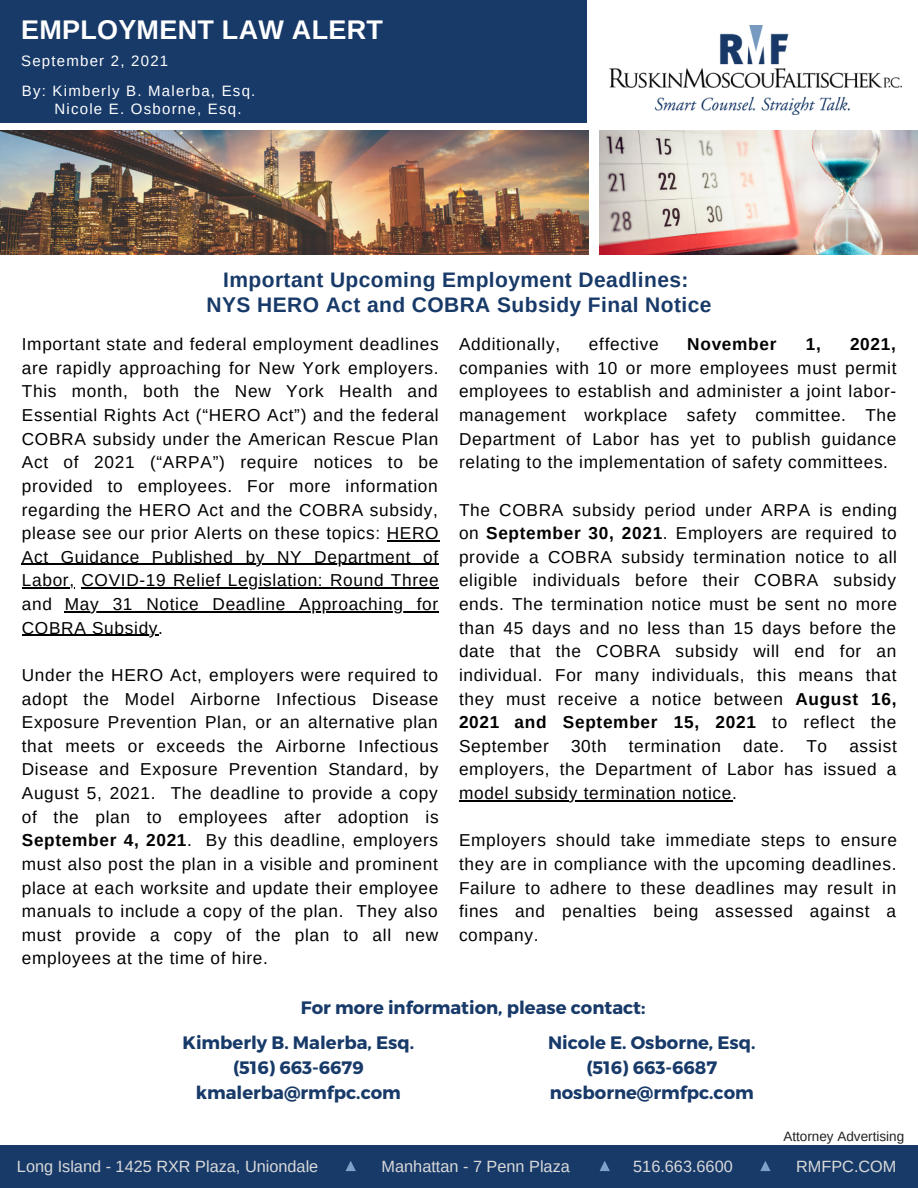
<style>
.page{position:relative;width:918px;height:1188px;background:#fff}
.page>*{position:absolute;margin:0;border:0;box-sizing:border-box;transform-origin:0 0}
.t1{font:700 27px "Arimo";letter-spacing:.01em;color:#fff}
.t2{font:700 21px "Arimo";letter-spacing:.02em;color:#183a69}
.t3{font:700 18px "Montserrat";color:#183a69}
.t4{font:17.25px/23.7px "Arimo";letter-spacing:.04em;color:#000;text-align:justify}
.t5{font:700 17.25px "Arimo";letter-spacing:.04em;color:#000}
.t6{font:16.35px "Arimo";color:#d9d9d9}
.t7{font:15px "Arimo";letter-spacing:.08em;color:#fff}
.t8{font:13.5px "Arimo";color:#222}
.s1{font-weight:700}
</style>
<div class="page">
<div style="left:0;top:1145px;width:918px;height:43px;background:#183a69"></div>
<div style="left:0;top:0;width:587px;height:123px;background:#183a69"></div>
<img style="left:609px;top:25px;width:293px;height:89px">
<img style="left:0;top:131px;width:589px;height:123px">
<img style="left:600px;top:131px;width:318px;height:123px">
<hr style="left:387px;top:540px;width:52px;height:1px;background:#000">
<hr style="left:22px;top:564px;width:417px;height:1px;background:#000">
<hr style="left:22px;top:588px;width:47px;height:1px;background:#000">
<hr style="left:81px;top:588px;width:358px;height:1px;background:#000">
<hr style="left:65px;top:611px;width:374px;height:1px;background:#000">
<hr style="left:22px;top:635px;width:136px;height:1px;background:#000">
<hr style="left:459px;top:800px;width:273px;height:1px;background:#000">
<svg style="left:760px;top:1161px;width:10px;height:10px"></svg>
<svg style="left:346px;top:1161px;width:10px;height:10px"></svg>
<svg style="left:600px;top:1161px;width:10px;height:10px"></svg>
<p class="t1" style="left:21px;top:14px;width:363px">EMPLOYMENT LAW ALERT</p>
<p class="t7" style="left:21px;top:53px;width:149px">September 2, 2021</p>
<p class="t7" style="left:22px;top:83px;width:235px">By: Kimberly B. Malerba, Esq.</p>
<p class="t7" style="left:55px;top:101px;width:189px">Nicole E. Osborne, Esq.</p>
<p class="t2" style="left:223px;top:268px;width:467px">Important Upcoming Employment Deadlines:</p>
<p class="t2" style="left:206px;top:293px;width:507px">NYS HERO Act and COBRA Subsidy Final Notice</p>
<p class="t4" style="left:22px;top:332px;width:418px">Important state and federal employment deadlines are rapidly approaching for New York employers.<br>This month, both the New York Health and Essential Rights Act (“HERO Act”) and the federal COBRA subsidy under the American Rescue Plan Act of 2021 (“ARPA”) require notices to be provided to employees. For more information regarding the HERO Act and the COBRA subsidy, please see our prior Alerts on these topics: HERO Act Guidance Published by NY Department of Labor, COVID-19 Relief Legislation: Round Three and May 31 Notice Deadline Approaching for COBRA Subsidy.</p>
<p class="t4" style="left:22px;top:663px;width:418px">Under the HERO Act, employers were required to adopt the Model Airborne Infectious Disease Exposure Prevention Plan, or an alternative plan that meets or exceeds the Airborne Infectious Disease and Exposure Prevention Standard, by August 5, 2021. The deadline to provide a copy of the plan to employees after adoption is <span class="s1">September 4, 2021</span>. By this deadline, employers must also post the plan in a visible and prominent place at each worksite and update their employee manuals to include a copy of the plan. They also must provide a copy of the plan to all new employees at the time of hire.</p>
<p class="t4" style="left:459px;top:332px;width:103px">Additionally,</p>
<p class="t4" style="left:589px;top:332px;width:71px">effective</p>
<p class="t5" style="left:687px;top:335px;width:91px">November</p>
<p class="t5" style="left:806px;top:335px;width:17px">1,</p>
<p class="t4" style="left:459px;top:332px;width:439px;text-indent:391px"><span class="s1">2021, </span>companies with 10 or more employees must permit employees to establish and administer a joint labor&shy;management workplace safety committee. The Department of Labor has yet to publish guidance relating to the implementation of safety committees.</p>
<p class="t4" style="left:459px;top:498px;width:440px">The COBRA subsidy period under ARPA is ending on <span class="s1">September 30, 2021</span>. Employers are required to provide a COBRA subsidy termination notice to all eligible individuals before their COBRA subsidy ends. The termination notice must be sent no more than 45 days and no less than 15 days before the date that the COBRA subsidy will end for an individual. For many individuals, this means that they must receive a notice between <span class="s1">August 16, 2021 and September 15, 2021</span> to reflect the September</p>
<p class="t4" style="left:459px;top:734px;width:439px;text-indent:390px">assist employers, the Department of Labor has issued a model subsidy termination notice.</p>
<p class="t4" style="left:459px;top:828px;width:439px">Employers should take immediate steps to ensure they are in compliance with the upcoming deadlines.<br>Failure to adhere to these deadlines may result in fines and penalties being assessed against a company.</p>
<p class="t4" style="left:571px;top:734px;width:37px">30th</p>
<p class="t4" style="left:629px;top:734px;width:94px">termination</p>
<p class="t4" style="left:743px;top:734px;width:43px">date.</p>
<p class="t4" style="left:806px;top:734px;width:22px">To</p>
<p class="t3" style="left:301px;top:996px;width:346px">For more information, please contact:</p>
<p class="t3" style="left:183px;top:1031px;width:233px">Kimberly B. Malerba, Esq.</p>
<p class="t3" style="left:233px;top:1056px;width:132px">(516) 663-6679</p>
<p class="t3" style="left:196px;top:1081px;width:207px">kmalerba@rmfpc.com</p>
<p class="t3" style="left:548px;top:1031px;width:209px">Nicole E. Osborne, Esq.</p>
<p class="t3" style="left:586px;top:1056px;width:132px">(516) 663-6687</p>
<p class="t3" style="left:550px;top:1081px;width:206px">nosborne@rmfpc.com</p>
<p class="t8" style="left:784px;top:1129px;width:122px">Attorney Advertising</p>
<p class="t6" style="left:17px;top:1157px;width:303px">Long Island - 1425 RXR Plaza, Uniondale</p>
<p class="t6" style="left:382px;top:1157px;width:190px">Manhattan - 7 Penn Plaza</p>
<p class="t6" style="left:633px;top:1157px;width:101px">516.663.6600</p>
<p class="t6" style="left:796px;top:1157px;width:102px">RMFPC.COM</p>
</div>
